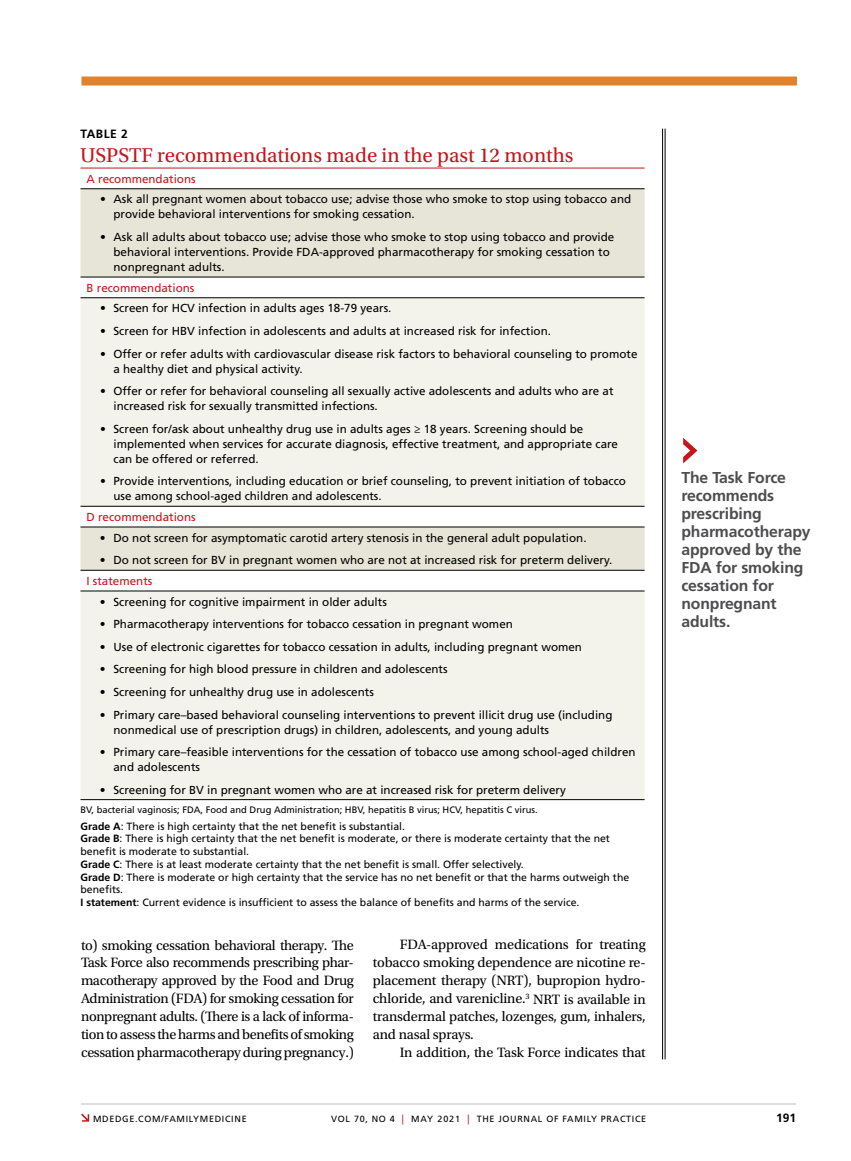
<style>
.page{position:relative;width:851px;height:1161px;background:#fff}
.page>*{position:absolute;margin:0;border:0;box-sizing:border-box;transform-origin:0 0}
.t1{font:21px "Utopia Std";color:#c4161c}
.t2{font:700 15.75px/18px "Frutiger LT Std";letter-spacing:-.01em;color:#4d4d4f}
.t3{font:14.25px/18px "Utopia Std";letter-spacing:-.015em;color:#000;text-align:justify}
.t4{font:700 12px "Frutiger LT Std";letter-spacing:.02em;color:#000}
.t5{font:11.7px/15px "Frutiger LT Std";color:#000}
.t6{font:11.7px "Frutiger LT Std";color:#c4161c}
.t7{font:10.5px/12.8px "Frutiger LT Std";color:#000}
.t8{font:9.3px "Frutiger LT Std";color:#000}
.t9{font:9px "Frutiger LT Std";letter-spacing:.075em;color:#000}
.s1{font-weight:700}
.s2{font-size:9.9px;color:#c4161c}
</style>
<div class="page">
<hr style="left:664px;top:129px;width:1px;height:930px;background:#000">
<hr style="left:662px;top:129px;width:1px;height:930px;background:#000">
<svg style="left:683px;top:438px;width:14px;height:26px"></svg>
<div style="left:81px;top:77px;width:716px;height:9px;background:#e1822e"></div>
<svg style="left:81px;top:1114px;width:8px;height:8px"></svg>
<hr style="left:81px;top:1104px;width:715px;height:1px;background:#bcbec0">
<div style="left:80px;top:189px;width:564px;height:88px;background:#e7e5d8"></div>
<svg style="left:80px;top:298px;width:564px;height:501px;background:#f2f1ea"></svg>
<hr style="left:80px;top:188px;width:564px;height:1px;background:#000">
<hr style="left:80px;top:277px;width:564px;height:1px;background:#000">
<hr style="left:80px;top:297px;width:564px;height:1px;background:#000">
<hr style="left:80px;top:506px;width:564px;height:1px;background:#000">
<hr style="left:80px;top:527px;width:564px;height:1px;background:#000">
<hr style="left:80px;top:570px;width:564px;height:1px;background:#000">
<hr style="left:80px;top:591px;width:564px;height:1px;background:#000">
<hr style="left:80px;top:799px;width:564px;height:1px;background:#000">
<hr style="left:80px;top:168px;width:564px;height:1px;background:#c4161c">
<p class="t4" style="left:80px;top:127px;width:49px">TABLE 2</p>
<h1 class="t1" style="left:80px;top:144px;width:494px">USPSTF recommendations made in the past 12 months</h1>
<p class="t6" style="left:86px;top:172px;width:111px">A recommendations</p>
<p class="t5" style="left:113px;top:192px;width:519px;text-indent:-13px">• Ask all pregnant women about tobacco use; advise those who smoke to stop using tobacco and provide behavioral interventions for smoking cessation.</p>
<p class="t5" style="left:113px;top:230px;width:502px;text-indent:-13px">• Ask all adults about tobacco use; advise those who smoke to stop using tobacco and provide behavioral interventions. Provide FDA-approved pharmacotherapy for smoking cessation to nonpregnant adults.</p>
<p class="t6" style="left:86px;top:281px;width:109px">B recommendations</p>
<p class="t5" style="left:100px;top:301px;width:293px">• Screen for HCV infection in adults ages 18-79 years.</p>
<p class="t5" style="left:100px;top:324px;width:452px">• Screen for HBV infection in adolescents and adults at increased risk for infection.</p>
<p class="t5" style="left:113px;top:346px;width:525px;text-indent:-13px">• Offer or refer adults with cardiovascular disease risk factors to behavioral counseling to promote a healthy diet and physical activity.</p>
<p class="t5" style="left:113px;top:384px;width:501px;text-indent:-13px">• Offer or refer for behavioral counseling all sexually active adolescents and adults who are at increased risk for sexually transmitted infections.</p>
<p class="t5" style="left:113px;top:421px;width:506px;text-indent:-13px">• Screen for/ask about unhealthy drug use in adults ages ≥ 18 years. Screening should be implemented when services for accurate diagnosis, effective treatment, and appropriate care can be offered or referred.</p>
<p class="t5" style="left:113px;top:474px;width:514px;text-indent:-13px">• Provide interventions, including education or brief counseling, to prevent initiation of tobacco use among school-aged children and adolescents.</p>
<p class="t6" style="left:86px;top:510px;width:111px">D recommendations</p>
<p class="t5" style="left:100px;top:530px;width:488px">• Do not screen for asymptomatic carotid artery stenosis in the general adult population.</p>
<p class="t5" style="left:100px;top:553px;width:513px">• Do not screen for BV in pregnant women who are not at increased risk for preterm delivery.</p>
<p class="t6" style="left:86px;top:574px;width:67px">I statements</p>
<p class="t5" style="left:100px;top:594px;width:288px">• Screening for cognitive impairment in older adults</p>
<p class="t5" style="left:100px;top:617px;width:414px">• Pharmacotherapy interventions for tobacco cessation in pregnant women</p>
<p class="t5" style="left:100px;top:639px;width:483px">• Use of electronic cigarettes for tobacco cessation in adults, including pregnant women</p>
<p class="t5" style="left:100px;top:662px;width:349px">• Screening for high blood pressure in children and adolescents</p>
<p class="t5" style="left:100px;top:684px;width:275px">• Screening for unhealthy drug use in adolescents</p>
<p class="t5" style="left:113px;top:707px;width:500px;text-indent:-13px">• Primary care–based behavioral counseling interventions to prevent illicit drug use (including nonmedical use of prescription drugs) in children, adolescents, and young adults</p>
<p class="t5" style="left:113px;top:745px;width:523px;text-indent:-13px">• Primary care–feasible interventions for the cessation of tobacco use among school-aged children and adolescents</p>
<p class="t5" style="left:100px;top:782px;width:467px">• Screening for BV in pregnant women who are at increased risk for preterm delivery</p>
<p class="t8" style="left:80px;top:804px;width:458px">BV, bacterial vaginosis; FDA, Food and Drug Administration; HBV, hepatitis B virus; HCV, hepatitis C virus.</p>
<p class="t7" style="left:80px;top:820px;width:550px"><span class="s1">Grade A</span>: There is high certainty that the net benefit is substantial.<br><span class="s1">Grade B</span>: There is high certainty that the net benefit is moderate, or there is moderate certainty that the net benefit is moderate to substantial.<br><span class="s1">Grade C</span>: There is at least moderate certainty that the net benefit is small. Offer selectively.<br><span class="s1">Grade D</span>: There is moderate or high certainty that the service has no net benefit or that the harms outweigh the benefits.<br><span class="s1">I statement</span>: Current evidence is insufficient to assess the balance of benefits and harms of the service.</p>
<p class="t3" style="left:81px;top:936px;width:274px">to) smoking cessation behavioral therapy. The Task Force also recommends prescribing phar&shy;macotherapy approved by the Food and Drug Administration (FDA) for smoking cessation for nonpregnant adults. (There is a lack of informa&shy;tion to assess the harms and benefits of smoking cessation pharmacotherapy during pregnancy.)</p>
<p class="t3" style="left:373px;top:936px;width:274px;text-indent:27px">FDA-approved medications for treating tobacco smoking dependence are nicotine re&shy;placement therapy (NRT), bupropion hydro&shy;chloride, and varenicline.<sup>3</sup> NRT is available in transdermal patches, lozenges, gum, inhalers, and nasal sprays.</p>
<p class="t3" style="left:400px;top:1044px;width:247px">In addition, the Task Force indicates that</p>
<h2 class="t2" style="left:681px;top:469px;width:131px">The Task Force recommends prescribing pharmacotherapy approved by the<br>FDA for smoking cessation for nonpregnant adults.</h2>
<p class="t9" style="left:93px;top:1113px;width:155px">MDEDGE.COM/FAMILYMEDICINE</p>
<p class="t9" style="left:331px;top:1113px;width:316px">VOL 70, NO 4 <span class="s2">|</span> MAY 2021 <span class="s2">|</span> THE JOURNAL OF FAMILY PRACTICE</p>
<p class="t4" style="left:776px;top:1111px;width:22px">191</p>
</div>
